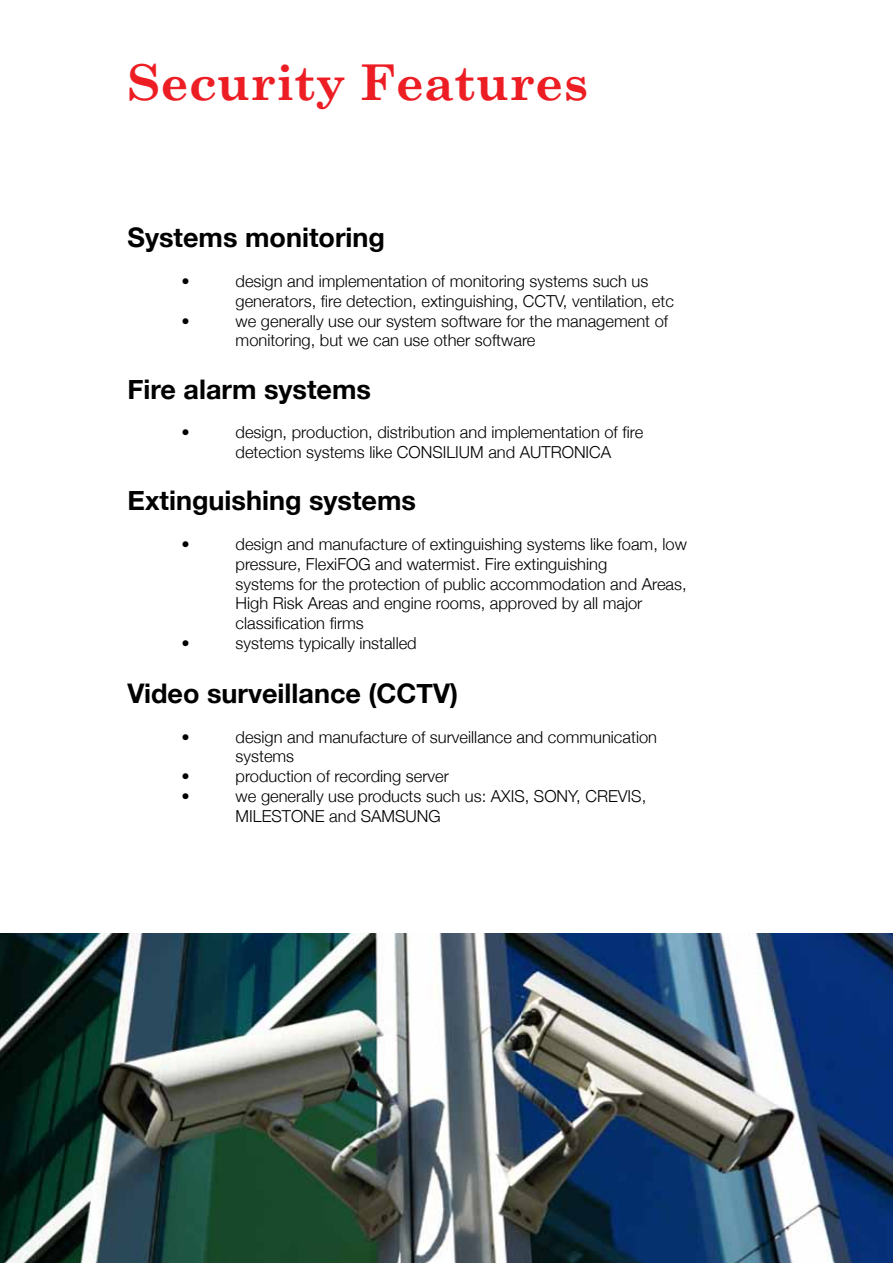
<style>
.page{position:relative;width:893px;height:1263px;background:#fff}
.page>*{position:absolute;margin:0;border:0;box-sizing:border-box;transform-origin:0 0}
.t1{font:700 49.5px "Century Schoolbook";color:#ed1d24}
.t2{font:700 27px "Helvetica Neue";color:#000}
.t3{font:300 16.5px/19.8px "Helvetica Neue";color:#000}
</style>
<div class="page">
<img style="left:0;top:933px;width:893px;height:330px">
<h1 class="t1" style="left:128px;top:53px;width:462px">Security Features</h1>
<h2 class="t2" style="left:128px;top:217px;width:259px">Systems monitoring</h2>
<p class="t3" style="left:182px;top:270px;width:10px">•</p>
<p class="t3" style="left:236px;top:270px;width:440px">design and implementation of monitoring systems such us generators, fire detection, extinguishing, CCTV, ventilation, etc</p>
<p class="t3" style="left:182px;top:310px;width:10px">•</p>
<p class="t3" style="left:236px;top:310px;width:434px">we generally use our system software for the management of monitoring, but we can use other software</p>
<h2 class="t2" style="left:128px;top:368px;width:245px">Fire alarm systems</h2>
<p class="t3" style="left:182px;top:422px;width:10px">•</p>
<p class="t3" style="left:236px;top:422px;width:409px">design, production, distribution and implementation of fire detection systems like CONSILIUM and AUTRONICA</p>
<h2 class="t2" style="left:128px;top:479px;width:290px">Extinguishing systems</h2>
<p class="t3" style="left:182px;top:533px;width:10px">•</p>
<p class="t3" style="left:236px;top:533px;width:453px">design and manufacture of extinguishing systems like foam, low pressure, FlexiFOG and watermist. Fire extinguishing<br>systems for the protection of public accommodation and Areas, High Risk Areas and engine rooms, approved by all major classification firms</p>
<p class="t3" style="left:182px;top:632px;width:10px">•</p>
<p class="t3" style="left:236px;top:632px;width:183px">systems typically installed</p>
<h2 class="t2" style="left:128px;top:672px;width:332px">Video surveillance (CCTV)</h2>
<p class="t3" style="left:182px;top:726px;width:10px">•</p>
<p class="t3" style="left:236px;top:726px;width:423px">design and manufacture of surveillance and communication systems</p>
<p class="t3" style="left:182px;top:765px;width:10px">•</p>
<p class="t3" style="left:236px;top:765px;width:215px">production of recording server</p>
<p class="t3" style="left:182px;top:785px;width:10px">•</p>
<p class="t3" style="left:236px;top:785px;width:412px">we generally use products such us: AXIS, SONY, CREVIS,<br>MILESTONE and SAMSUNG</p>
</div>
